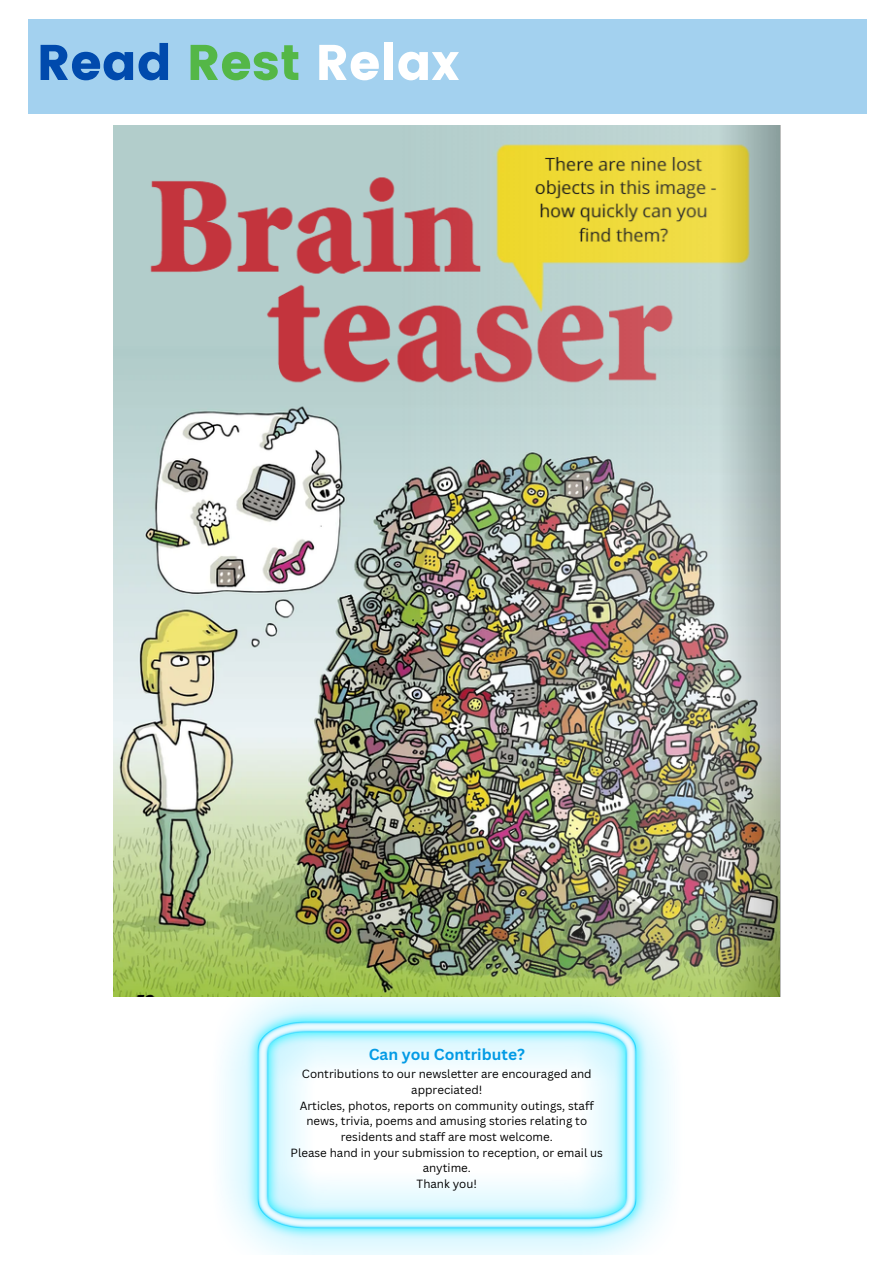
<style>
.page{position:relative;width:894px;height:1264px;background:#fff}
.page>*{position:absolute;margin:0;border:0;box-sizing:border-box;transform-origin:0 0}
.t1{font:50.1px "Poppins";color:#fff}
.t2{font:700 15.45px "Canva Sans";color:#039be5}
.t3{font:11.55px/15.6px "Canva Sans";color:#000;text-align:center}
.s1{color:#004aad}
.s2{color:#54b747}
</style>
<div class="page">
<div style="left:28px;top:19px;width:839px;height:94px;background:#a3d1ef"></div>
<img style="left:209px;top:996px;width:475px;height:257px">
<img style="left:113px;top:125px;width:667px;height:871px">
<h1 class="t1" style="left:37px;top:33px;width:423px"><span class="s1">Read</span> <span class="s2">Rest</span> Relax</h1>
<h2 class="t2" style="left:368px;top:1043px;width:158px">Can you Contribute?</h2>
<p class="t3" style="left:290px;top:1065px;width:314px">Contributions to our newsletter are encouraged and appreciated!<br>Articles, photos, reports on community outings, staff news, trivia, poems and amusing stories relating to residents and staff are most welcome.<br>Please hand in your submission to reception, or email us anytime.<br>Thank you!</p>
</div>
